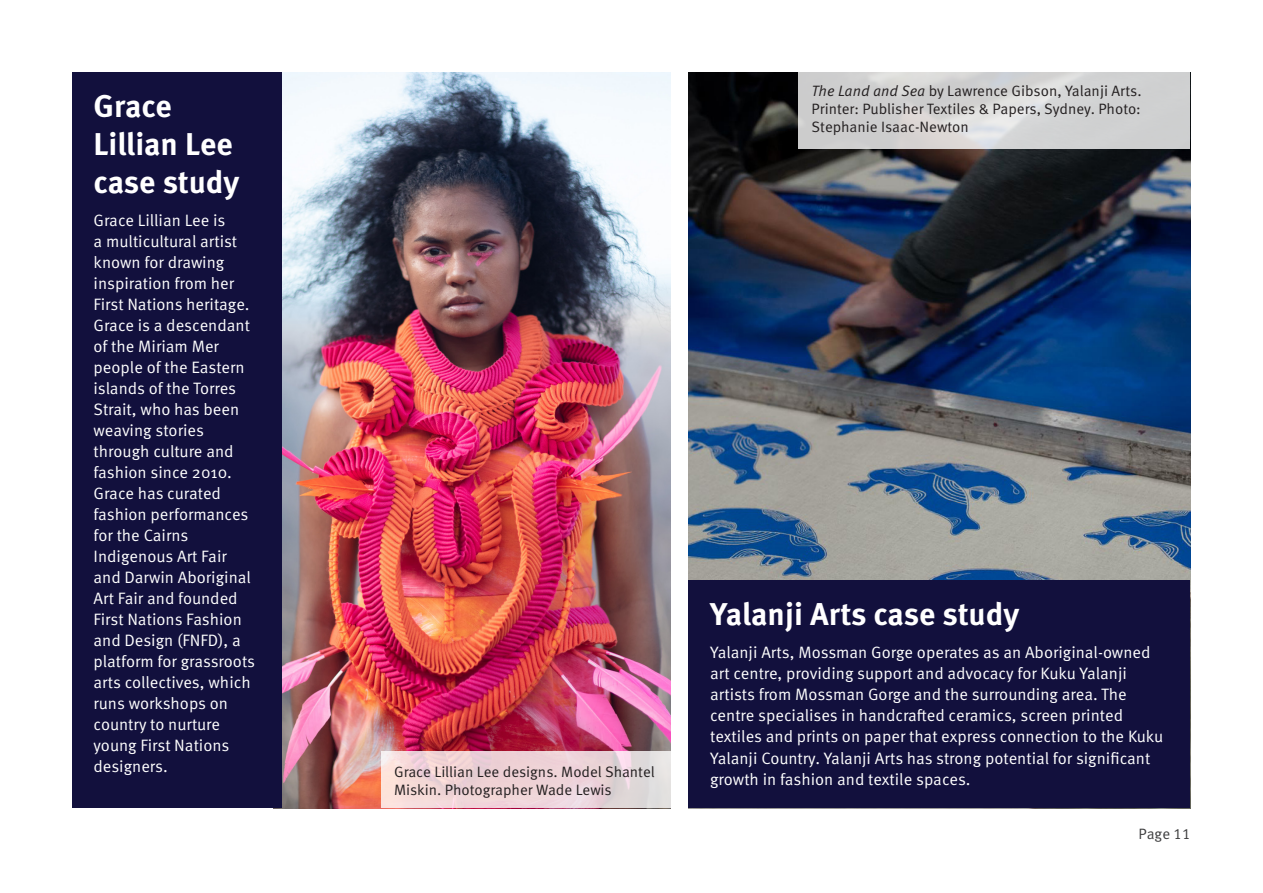
<style>
.page{position:relative;width:1263px;height:893px;background:#fff}
.page>*{position:absolute;margin:0;border:0;box-sizing:border-box;transform-origin:0 0}
.t1{font:700 31.5px/37.8px "Meta Pro";color:#fff}
.t2{font:16.5px/21px "Meta Pro Norm";color:#fff}
.t3{font:15px/18px "Meta Pro Norm";color:#231f20}
.t4{font:15px "Meta Pro Norm";color:#3e3e3f}
.s1{font-family:"Meta Pro Norm Ita"}
</style>
<div class="page">
<img style="left:282px;top:72px;width:388px;height:736px">
<div style="left:72px;top:72px;width:210px;height:736px;background:#12103d"></div>
<img style="left:689px;top:72px;width:502px;height:736px">
<div style="left:689px;top:580px;width:501px;height:228px;background:#12103d"></div>
<svg style="left:381px;top:751px;width:289px;height:57px;background:#ecd6d9"></svg>
<svg style="left:799px;top:72px;width:391px;height:76px;background:#d2d2d3"></svg>
<h1 class="t1" style="left:94px;top:85px;width:147px">Grace<br>Lillian Lee case study</h1>
<p class="t2" style="left:94px;top:209px;width:163px">Grace Lillian Lee is<br>a multicultural artist known for drawing inspiration from her<br>First Nations heritage.<br>Grace is a descendant of the Miriam Mer people of the Eastern islands of the Torres<br>Strait, who has been weaving stories through culture and fashion since 2010.<br>Grace has curated fashion performances for the Cairns<br>Indigenous Art Fair and Darwin Aboriginal<br>Art Fair and founded<br>First Nations Fashion and Design (FNFD), a platform for grassroots arts collectives, which runs workshops on country to nurture young First Nations designers.</p>
<p class="t3" style="left:811px;top:81px;width:332px;text-align:justify"><span class="s1">The Land and Sea</span> by Lawrence Gibson, Yalanji Arts.<br>Printer: Publisher Textiles &amp; Papers, Sydney. Photo:<br>Stephanie Isaac-Newton</p>
<p class="t3" style="left:394px;top:762px;width:262px">Grace Lillian Lee designs. Model Shantel<br>Miskin. Photographer Wade Lewis</p>
<h1 class="t1" style="left:710px;top:594px;width:311px">Yalanji Arts case study</h1>
<p class="t2" style="left:710px;top:641px;width:455px">Yalanji Arts, Mossman Gorge operates as an Aboriginal-owned art centre, providing support and advocacy for Kuku Yalanji artists from Mossman Gorge and the surrounding area. The centre specialises in handcrafted ceramics, screen printed textiles and prints on paper that express connection to the Kuku Yalanji Country. Yalanji Arts has strong potential for significant growth in fashion and textile spaces.</p>
<p class="t4" style="left:1138px;top:823px;width:54px">Page 11</p>
</div>
